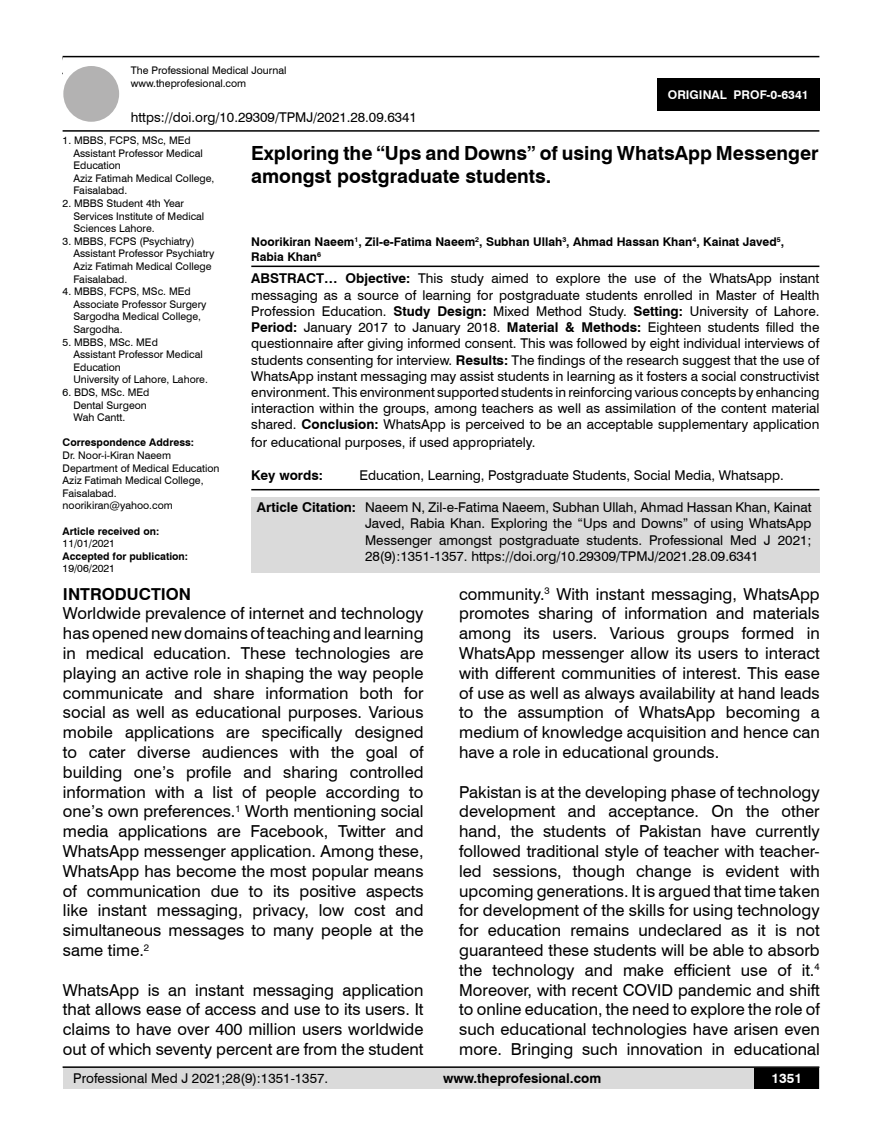
<style>
.page{position:relative;width:882px;height:1145px;background:#fff}
.page>*{position:absolute;margin:0;border:0;box-sizing:border-box;transform-origin:0 0}
.t1{font:700 19.5px/23.4px "Swiss 721 BT";color:#000}
.t2{font:16.5px/19.8px "Swiss 721 BT";color:#000;text-align:justify}
.t3{font:700 16.5px "Swiss 721 BT";color:#000}
.t4{font:13.5px/16.2px "Swiss 721 BT";color:#000;text-align:justify}
.t5{font:700 13.5px "Swiss 721 BT";color:#000}
.t6{font:700 13.5px "Swiss 721 BT";color:#fff}
.t7{font:700 12px/14.4px "Swiss 721 BT";color:#000}
.t8{font:700 12px "Swiss 721 BT";color:#fff}
.t9{font:10.5px/12.6px "Swiss 721 BT";color:#000}
.t10{font:700 10.5px "Swiss 721 BT";color:#000}
.s1{font-weight:700}
</style>
<div class="page">
<hr style="left:62px;top:73px;width:756px;height:1px;background:#000">
<div style="left:63px;top:1067px;width:756px;height:21px;background:#dadada"></div>
<hr style="left:63px;top:1066px;width:756px;height:2px;background:#000">
<div style="left:754px;top:1068px;width:65px;height:20px;background:#000"></div>
<div style="left:63px;top:56px;width:756px;height:75px;background:#fff"></div>
<hr style="left:63px;top:56px;width:756px;height:1px;background:#000">
<hr style="left:63px;top:130px;width:756px;height:2px;background:#000">
<div style="left:63px;top:66px;width:56px;height:56px;background:#b3b2b2;border-radius:50%"></div>
<div style="left:657px;top:78px;width:162px;height:33px;background:#000"></div>
<hr style="left:251px;top:265px;width:568px;height:2px;background:#000">
<hr style="left:251px;top:489px;width:568px;height:1px;background:#000">
<div style="left:251px;top:497px;width:568px;height:75px;background:#dadada"></div>
<p class="t9" style="left:131px;top:64px;width:157px">The Professional Medical Journal www.theprofesional.com</p>
<p class="t4" style="left:131px;top:108px;width:287px">https://doi.org/10.29309/TPMJ/2021.28.09.6341</p>
<p class="t8" style="left:667px;top:87px;width:142px">ORIGINAL PROF-0-6341</p>
<p class="t9" style="left:73px;top:133px;width:142px;text-indent:-11px">1. MBBS, FCPS, MSc, MEd<br>Assistant Professor Medical<br>Education<br>Aziz Fatimah Medical College,<br>Faisalabad.</p>
<p class="t9" style="left:73px;top:196px;width:132px;text-indent:-11px">2. MBBS Student 4th Year<br>Services Institute of Medical<br>Sciences Lahore.</p>
<p class="t9" style="left:73px;top:234px;width:142px;text-indent:-11px">3. MBBS, FCPS (Psychiatry)<br>Assistant Professor Psychiatry<br>Aziz Fatimah Medical College<br>Faisalabad.</p>
<p class="t9" style="left:73px;top:285px;width:134px;text-indent:-11px">4. MBBS, FCPS, MSc. MEd<br>Associate Professor Surgery<br>Sargodha Medical College,<br>Sargodha.</p>
<p class="t9" style="left:73px;top:335px;width:136px;text-indent:-11px">5. MBBS, MSc. MEd<br>Assistant Professor Medical<br>Education<br>University of Lahore, Lahore.</p>
<p class="t9" style="left:73px;top:385px;width:78px;text-indent:-11px">6. BDS, MSc. MEd<br>Dental Surgeon<br>Wah Cantt.</p>
<p class="t10" style="left:63px;top:435px;width:133px">Correspondence Address:</p>
<p class="t9" style="left:63px;top:448px;width:158px">Dr. Noor-i-Kiran Naeem<br>Department of Medical Education<br>Aziz Fatimah Medical College,<br>Faisalabad. noorikiran@yahoo.com</p>
<p class="t10" style="left:63px;top:523px;width:98px">Article received on:</p>
<p class="t9" style="left:63px;top:537px;width:54px">11/01/2021</p>
<p class="t10" style="left:63px;top:549px;width:127px">Accepted for publication:</p>
<p class="t9" style="left:63px;top:562px;width:54px">19/06/2021</p>
<p class="t1" style="left:251px;top:141px;width:569px">Exploring the “Ups and Downs” of using WhatsApp Messenger amongst postgraduate students.</p>
<p class="t7" style="left:251px;top:234px;width:534px">Noorikiran Naeem<sup>1</sup>, Zil-e-Fatima Naeem<sup>2</sup>, Subhan Ullah<sup>3</sup>, Ahmad Hassan Khan<sup>4</sup>, Kainat Javed<sup>5</sup>,<br>Rabia Khan<sup>6</sup></p>
<p class="t4" style="left:251px;top:270px;width:569px"><span class="s1">ABSTRACT… Objective:</span> This study aimed to explore the use of the WhatsApp instant messaging as a source of learning for postgraduate students enrolled in Master of Health Profession Education. <span class="s1">Study Design:</span> Mixed Method Study. <span class="s1">Setting:</span> University of Lahore.<br><span class="s1">Period:</span> January 2017 to January 2018. <span class="s1">Material &amp; Methods:</span> Eighteen students filled the questionnaire after giving informed consent. This was followed by eight individual interviews of students consenting for interview. <span class="s1">Results:</span> The findings of the research suggest that the use of WhatsApp instant messaging may assist students in learning as it fosters a social constructivist environment. This environment supported students in reinforcing various concepts by enhancing interaction within the groups, among teachers as well as assimilation of the content material shared. <span class="s1">Conclusion:</span> WhatsApp is perceived to be an acceptable supplementary application</p>
<p class="t4" style="left:251px;top:434px;width:285px">for educational purposes, if used appropriately.</p>
<p class="t5" style="left:251px;top:465px;width:73px">Key words:</p>
<p class="t4" style="left:359px;top:466px;width:425px">Education, Learning, Postgraduate Students, Social Media, Whatsapp.</p>
<p class="t4" style="left:365px;top:499px;width:448px;text-indent:-108px"><span class="s1">Article Citation:</span> Naeem N, Zil-e-Fatima Naeem, Subhan Ullah, Ahmad Hassan Khan, Kainat Javed, Rabia Khan. Exploring the “Ups and Downs” of using WhatsApp Messenger amongst postgraduate students. Professional Med J 2021; 28(9):1351-1357. https://doi.org/10.29309/TPMJ/2021.28.09.6341</p>
<p class="t3" style="left:63px;top:582px;width:130px">INTRODUCTION</p>
<p class="t2" style="left:63px;top:603px;width:362px">Worldwide prevalence of internet and technology has opened new domains of teaching and learning in medical education. These technologies are playing an active role in shaping the way people communicate and share information both for social as well as educational purposes. Various mobile applications are specifically designed to cater diverse audiences with the goal of building one’s profile and sharing controlled information with a list of people according to one’s own preferences.<sup>1</sup> Worth mentioning social media applications are Facebook, Twitter and WhatsApp messenger application. Among these, WhatsApp has become the most popular means of communication due to its positive aspects like instant messaging, privacy, low cost and simultaneous messages to many people at the same time.<sup>2</sup></p>
<p class="t2" style="left:63px;top:979px;width:362px">WhatsApp is an instant messaging application that allows ease of access and use to its users. It claims to have over 400 million users worldwide out of which seventy percent are from the student</p>
<p class="t2" style="left:459px;top:583px;width:362px">community.<sup>3</sup> With instant messaging, WhatsApp promotes sharing of information and materials among its users. Various groups formed in WhatsApp messenger allow its users to interact with different communities of interest. This ease of use as well as always availability at hand leads to the assumption of WhatsApp becoming a medium of knowledge acquisition and hence can have a role in educational grounds.</p>
<p class="t2" style="left:459px;top:781px;width:362px">Pakistan is at the developing phase of technology development and acceptance. On the other hand, the students of Pakistan have currently followed traditional style of teacher with teacher&shy;led sessions, though change is evident with upcoming generations. It is argued that time taken for development of the skills for using technology for education remains undeclared as it is not guaranteed these students will be able to absorb the technology and make efficient use of it.<sup>4<br></sup>Moreover, with recent COVID pandemic and shift to online education, the need to explore the role of such educational technologies have arisen even more. Bringing such innovation in educational</p>
<p class="t4" style="left:73px;top:1069px;width:256px">Professional Med J 2021;28(9):1351-1357.</p>
<p class="t5" style="left:443px;top:1069px;width:159px">www.theprofesional.com</p>
<p class="t6" style="left:771px;top:1069px;width:32px">1351</p>
</div>
